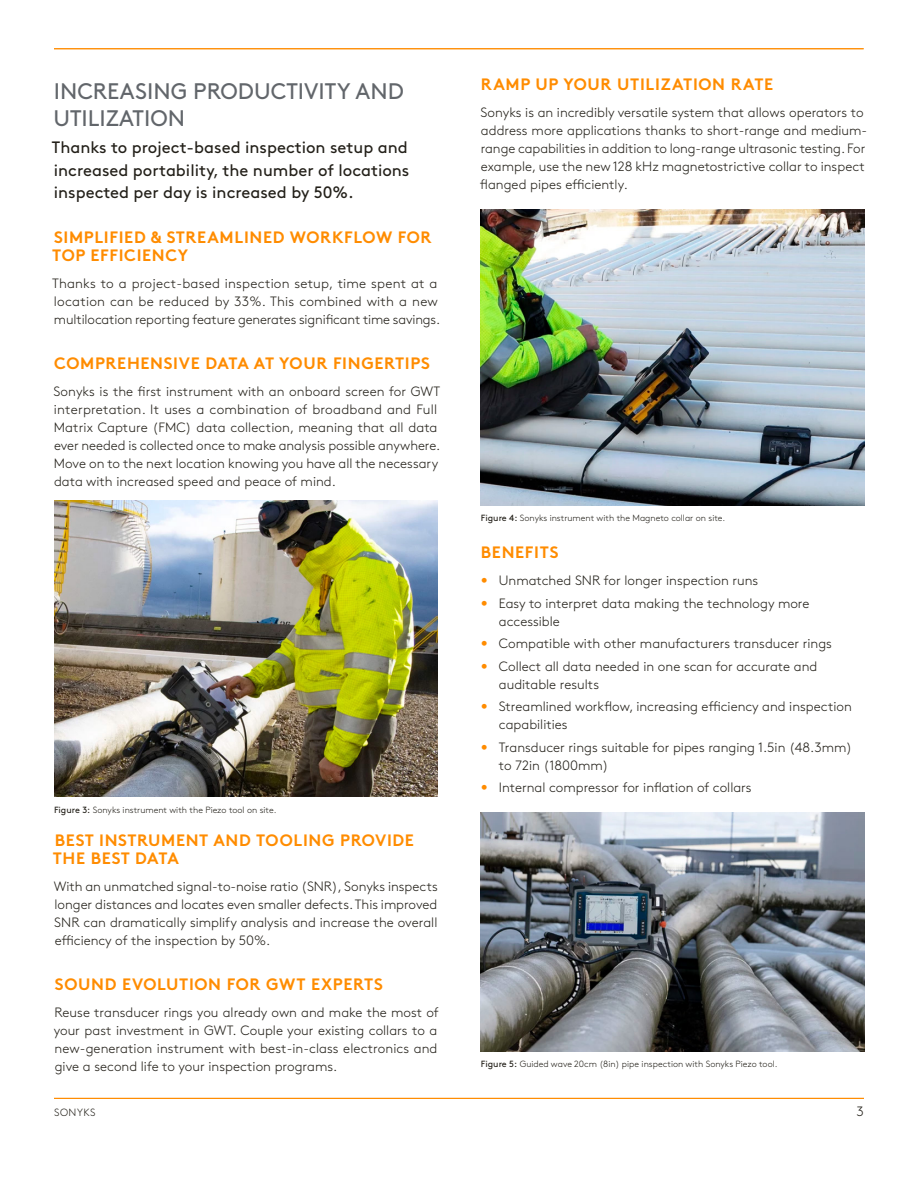
<style>
.page{position:relative;width:918px;height:1188px;background:#fff}
.page>*{position:absolute;margin:0;border:0;box-sizing:border-box;transform-origin:0 0}
.t1{font:22.5px/27px "Brown Std";color:#62666b}
.t2{font:700 16.5px/18px "Brown Std";letter-spacing:.04em;color:#ff8c00}
.t3{font:16.5px/22.5px "Brown Std";color:#232019;text-align:justify}
.t4{font:300 13.5px/18px "Brown Std";color:#232019}
.t5{font:300 10.5px "Brown Std";letter-spacing:.05em;color:#232019}
.t6{font:300 9px "Brown Std";color:#232019}
.s1{font-weight:400}
.s2{color:#ff8c00}
</style>
<div class="page">
<hr style="left:54px;top:1098px;width:810px;height:1px;background:#ff8c00">
<hr style="left:54px;top:48px;width:810px;height:1px;background:#ff8c00">
<img style="left:54px;top:501px;width:383px;height:296px">
<img style="left:481px;top:209px;width:383px;height:296px">
<img style="left:481px;top:812px;width:383px;height:239px">
<h1 class="t1" style="left:53px;top:78px;width:352px">INCREASING PRODUCTIVITY AND<br>UTILIZATION</h1>
<p class="t3" style="left:52px;top:136px;width:359px">Thanks to project-based inspection setup and increased portability, the number of locations inspected per day is increased by 50%.</p>
<p class="t2" style="left:52px;top:228px;width:381px">SIMPLIFIED &amp; STREAMLINED WORKFLOW FOR<br>TOP EFFICIENCY</p>
<p class="t4" style="left:52px;top:275px;width:390px">Thanks to a project-based inspection setup, time spent at a location can be reduced by 33%. This combined with a new multilocation reporting feature generates significant time savings.</p>
<p class="t2" style="left:54px;top:354px;width:378px">COMPREHENSIVE DATA AT YOUR FINGERTIPS</p>
<p class="t4" style="left:54px;top:383px;width:388px">Sonyks is the first instrument with an onboard screen for GWT interpretation. It uses a combination of broadband and Full Matrix Capture (FMC) data collection, meaning that all data ever needed is collected once to make analysis possible anywhere.<br>Move on to the next location knowing you have all the necessary data with increased speed and peace of mind.</p>
<p class="t6" style="left:54px;top:804px;width:224px"><span class="s1">Figure 3:</span> Sonyks instrument with the Piezo tool on site.</p>
<p class="t2" style="left:53px;top:831px;width:363px">BEST INSTRUMENT AND TOOLING PROVIDE<br>THE BEST DATA</p>
<p class="t4" style="left:54px;top:878px;width:386px;text-align:justify">With an unmatched signal-to-noise ratio (SNR), Sonyks inspects longer distances and locates even smaller defects. This improved SNR can dramatically simplify analysis and increase the overall efficiency of the inspection by 50%.</p>
<p class="t2" style="left:55px;top:975px;width:330px">SOUND EVOLUTION FOR GWT EXPERTS</p>
<p class="t4" style="left:54px;top:1004px;width:386px;text-align:justify">Reuse transducer rings you already own and make the most of your past investment in GWT. Couple your existing collars to a new-generation instrument with best-in-class electronics and give a second life to your inspection programs.</p>
<p class="t2" style="left:481px;top:75px;width:294px">RAMP UP YOUR UTILIZATION RATE</p>
<p class="t4" style="left:480px;top:104px;width:389px">Sonyks is an incredibly versatile system that allows operators to address more applications thanks to short-range and medium&shy;range capabilities in addition to long-range ultrasonic testing. For example, use the new 128 kHz magnetostrictive collar to inspect flanged pipes efficiently.</p>
<p class="t6" style="left:481px;top:513px;width:246px"><span class="s1">Figure 4:</span> Sonyks instrument with the Magneto collar on site.</p>
<p class="t2" style="left:481px;top:543px;width:79px">BENEFITS</p>
<p class="t4" style="left:481px;top:572px;width:279px"><span class="s2">•</span> Unmatched SNR for longer inspection runs</p>
<p class="t4" style="left:499px;top:594px;width:312px;text-indent:-18px"><span class="s2">•</span> Easy to interpret data making the technology more accessible</p>
<p class="t4" style="left:481px;top:635px;width:353px"><span class="s2">•</span> Compatible with other manufacturers transducer rings</p>
<p class="t4" style="left:499px;top:657px;width:320px;text-indent:-18px"><span class="s2">•</span> Collect all data needed in one scan for accurate and auditable results</p>
<p class="t4" style="left:499px;top:698px;width:355px;text-indent:-18px"><span class="s2">•</span> Streamlined workflow, increasing efficiency and inspection capabilities</p>
<p class="t4" style="left:499px;top:738px;width:355px;text-indent:-18px"><span class="s2">•</span> Transducer rings suitable for pipes ranging 1.5in (48.3mm) to 72in (1800mm)</p>
<p class="t4" style="left:481px;top:779px;width:272px"><span class="s2">•</span> Internal compressor for inflation of collars</p>
<p class="t6" style="left:481px;top:1059px;width:298px"><span class="s1">Figure 5:</span> Guided wave 20cm (8in) pipe inspection with Sonyks Piezo tool.</p>
<p class="t5" style="left:54px;top:1106px;width:43px">SONYKS</p>
<p class="t4" style="left:857px;top:1103px;width:9px">3</p>
</div>
